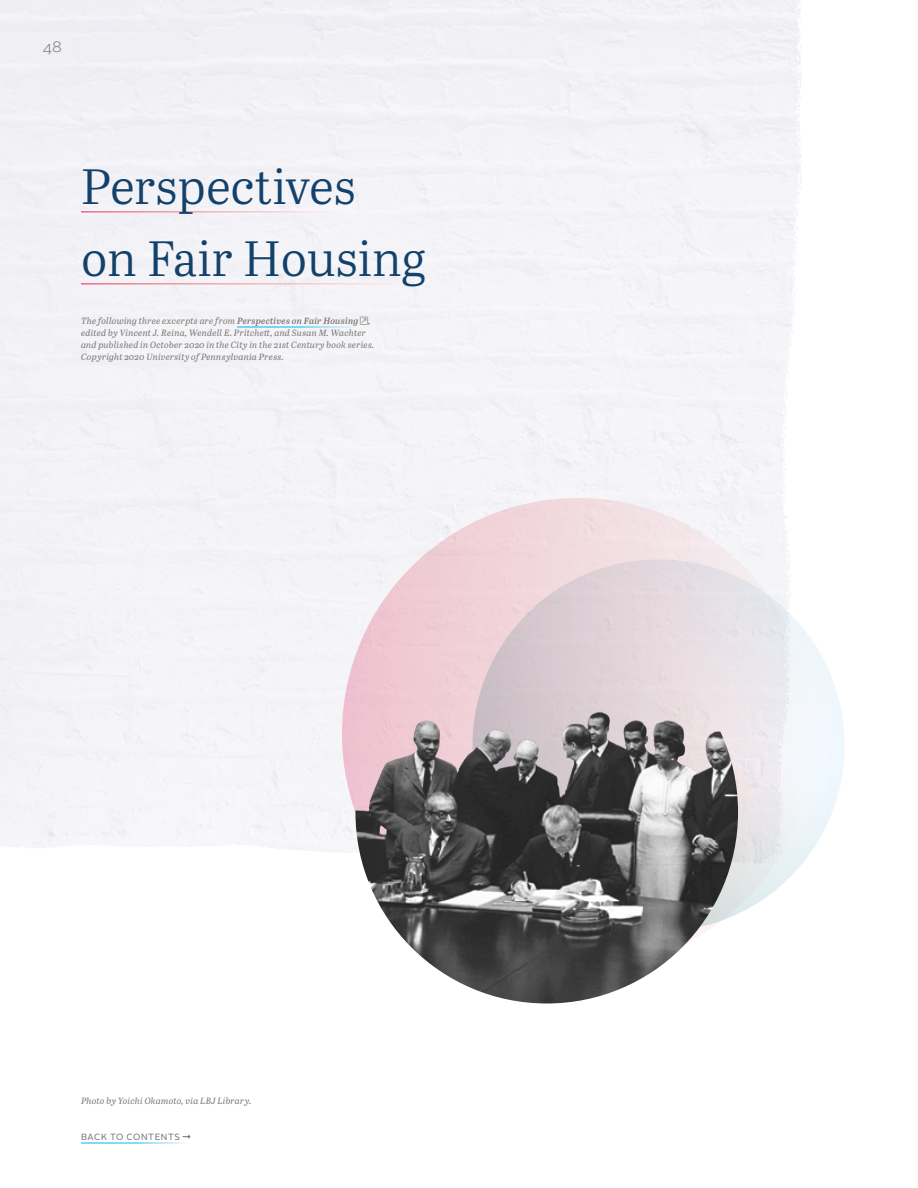
<style>
.page{position:relative;width:918px;height:1188px;background:#fff}
.page>*{position:absolute;margin:0;border:0;box-sizing:border-box;transform-origin:0 0}
.t1{font:49.5px/72px "Abril Text Lt";color:#12416b}
.t2{font:300 15px "Alright Sans";color:#7b7773}
.t3{font:italic 9px/12px "Abril Text";letter-spacing:.02em;color:#7b7773}
.t4{font:9px "Alright Sans";letter-spacing:.055em;color:#6c6e75}
.s1{font-weight:600}
</style>
<div class="page">
<svg style="left:342px;top:498px;width:472px;height:472px;background:#f0d2d9"></svg>
<img style="left:472px;top:559px;width:373px;height:373px;border-radius:186px">
<img style="left:355px;top:713px;width:383px;height:291px">
<svg style="left:360px;top:317px;width:8px;height:8px"></svg>
<h2 class="t2" style="left:43px;top:37px;width:20px">48</h2>
<h1 class="t1" style="left:81px;top:148px;width:347px">Perspectives<br>on Fair Housing</h1>
<p class="t3" style="left:81px;top:314px;width:295px">The following three excerpts are from <span class="s1">Perspectives on Fair Housing</span> , edited by Vincent J. Reina, Wendell E. Pritchett, and Susan M. Wachter and published in October 2020 in the City in the 21st Century book series.<br>Copyright 2020 University of Pennsylvania Press.</p>
<p class="t3" style="left:81px;top:1094px;width:172px">Photo by Yoichi Okamoto, via LBJ Library.</p>
<p class="t4" style="left:81px;top:1131px;width:101px">BACK TO CONTENTS</p>
</div>
